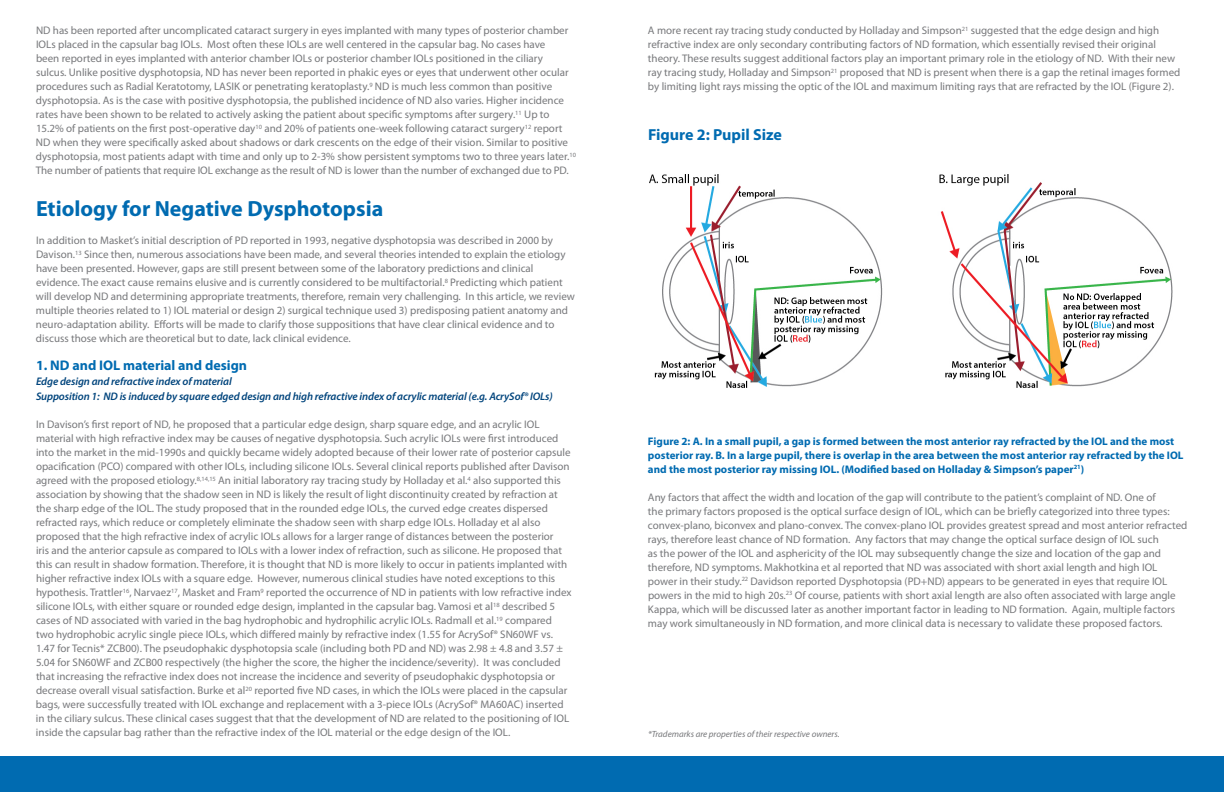
<style>
.page{position:relative;width:1224px;height:792px;background:#fff}
.page>*{position:absolute;margin:0;border:0;box-sizing:border-box;transform-origin:0 0}
.t1{font:700 22px "Myriad Pro";color:#006bb1}
.t2{font:700 16px "Myriad Pro";color:#006bb1}
.t3{font:700 14px "Myriad Pro";color:#006bb1}
.t4{font:11px/14px "Myriad Pro";color:#77787b}
.t5{font:700 11px/14px "Myriad Pro";color:#006bb1}
.t6{font:italic 600 11px/15px "Myriad Pro";letter-spacing:-.01em;color:#00447c}
.t7{font:italic 9px "Myriad Pro";color:#77787b}
</style>
<div class="page">
<div style="left:0;top:756px;width:1224px;height:36px;background:#006bb1"></div>
<img style="left:649px;top:174px;width:524px;height:214px">
<p class="t4" style="left:36px;top:23px;width:542px">ND has been reported after uncomplicated cataract surgery in eyes implanted with many types of posterior chamber IOLs placed in the capsular bag IOLs. Most often these IOLs are well centered in the capsular bag. No cases have<br>been reported in eyes implanted with anterior chamber IOLs or posterior chamber IOLs positioned in the ciliary sulcus. Unlike positive dysphotopsia, ND has never been reported in phakic eyes or eyes that underwent other ocular procedures such as Radial Keratotomy, LASIK or penetrating keratoplasty.<sup>9</sup> ND is much less common than positive dysphotopsia. As is the case with positive dysphotopsia, the published incidence of ND also varies. Higher incidence rates have been shown to be related to actively asking the patient about specific symptoms after surgery.<sup>11</sup> Up to 15.2% of patients on the first post-operative day<sup>10</sup> and 20% of patients one-week following cataract surgery<sup>12</sup> report ND when they were specifically asked about shadows or dark crescents on the edge of their vision. Similar to positive dysphotopsia, most patients adapt with time and only up to 2-3% show persistent symptoms two to three years later.<sup>10<br></sup>The number of patients that require IOL exchange as the result of ND is lower than the number of exchanged due to PD.</p>
<h1 class="t1" style="left:36px;top:194px;width:349px">Etiology for Negative Dysphotopsia</h1>
<p class="t4" style="left:36px;top:233px;width:540px">In addition to Masket’s initial description of PD reported in 1993, negative dysphotopsia was described in 2000 by Davison.<sup>13</sup> Since then, numerous associations have been made, and several theories intended to explain the etiology have been presented. However, gaps are still present between some of the laboratory predictions and clinical evidence. The exact cause remains elusive and is currently considered to be multifactorial.<sup>8</sup> Predicting which patient will develop ND and determining appropriate treatments, therefore, remain very challenging. In this article, we review multiple theories related to 1) IOL material or design 2) surgical technique used 3) predisposing patient anatomy and neuro-adaptation ability. Efforts will be made to clarify those suppositions that have clear clinical evidence and to discuss those which are theoretical but to date, lack clinical evidence.</p>
<p class="t3" style="left:36px;top:356px;width:213px">1. ND and IOL material and design</p>
<p class="t6" style="left:36px;top:374px;width:518px">Edge design and refractive index of material<br>Supposition 1: ND is induced by square edged design and high refractive index of acrylic material (e.g. AcrySof® IOLs)</p>
<p class="t4" style="left:36px;top:417px;width:537px">In Davison’s first report of ND, he proposed that a particular edge design, sharp square edge, and an acrylic IOL material with high refractive index may be causes of negative dysphotopsia. Such acrylic IOLs were first introduced into the market in the mid-1990s and quickly became widely adopted because of their lower rate of posterior capsule opacification (PCO) compared with other IOLs, including silicone IOLs. Several clinical reports published after Davison agreed with the proposed etiology.<sup>8,14,15</sup> An initial laboratory ray tracing study by Holladay et al.<sup>4</sup> also supported this association by showing that the shadow seen in ND is likely the result of light discontinuity created by refraction at the sharp edge of the IOL. The study proposed that in the rounded edge IOLs, the curved edge creates dispersed refracted rays, which reduce or completely eliminate the shadow seen with sharp edge IOLs. Holladay et al also proposed that the high refractive index of acrylic IOLs allows for a larger range of distances between the posterior<br>iris and the anterior capsule as compared to IOLs with a lower index of refraction, such as silicone. He proposed that this can result in shadow formation. Therefore, it is thought that ND is more likely to occur in patients implanted with higher refractive index IOLs with a square edge. However, numerous clinical studies have noted exceptions to this hypothesis. Trattler<sup>16</sup>, Narvaez<sup>17</sup>, Masket and Fram<sup>9</sup> reported the occurrence of ND in patients with low refractive index silicone IOLs, with either square or rounded edge design, implanted in the capsular bag. Vamosi et al<sup>18</sup> described 5 cases of ND associated with varied in the bag hydrophobic and hydrophilic acrylic IOLs. Radmall et al.<sup>19</sup> compared two hydrophobic acrylic single piece IOLs, which differed mainly by refractive index (1.55 for AcrySof® SN60WF vs.<br>1.47 for Tecnis* ZCB00). The pseudophakic dysphotopsia scale (including both PD and ND) was 2.98 ± 4.8 and 3.57 ± 5.04 for SN60WF and ZCB00 respectively (the higher the score, the higher the incidence/severity). It was concluded that increasing the refractive index does not increase the incidence and severity of pseudophakic dysphotopsia or decrease overall visual satisfaction. Burke et al<sup>20</sup> reported five ND cases, in which the IOLs were placed in the capsular bags, were successfully treated with IOL exchange and replacement with a 3-piece IOLs (AcrySof® MA60AC) inserted in the ciliary sulcus. These clinical cases suggest that that the development of ND are related to the positioning of IOL inside the capsular bag rather than the refractive index of the IOL material or the edge design of the IOL.</p>
<p class="t4" style="left:648px;top:23px;width:534px">A more recent ray tracing study conducted by Holladay and Simpson<sup>21</sup> suggested that the edge design and high refractive index are only secondary contributing factors of ND formation, which essentially revised their original theory. These results suggest additional factors play an important primary role in the etiology of ND. With their new ray tracing study, Holladay and Simpson<sup>21</sup> proposed that ND is present when there is a gap the retinal images formed by limiting light rays missing the optic of the IOL and maximum limiting rays that are refracted by the IOL (Figure 2).</p>
<h2 class="t2" style="left:648px;top:124px;width:135px">Figure 2: Pupil Size</h2>
<p class="t5" style="left:648px;top:434px;width:537px">Figure 2: A. In a small pupil, a gap is formed between the most anterior ray refracted by the IOL and the most posterior ray. B. In a large pupil, there is overlap in the area between the most anterior ray refracted by the IOL and the most posterior ray missing IOL. (Modified based on Holladay &amp; Simpson’s paper<sup>21</sup>)</p>
<p class="t4" style="left:648px;top:490px;width:541px">Any factors that affect the width and location of the gap will contribute to the patient’s complaint of ND. One of<br>the primary factors proposed is the optical surface design of IOL, which can be briefly categorized into three types: convex-plano, biconvex and plano-convex. The convex-plano IOL provides greatest spread and most anterior refracted rays, therefore least chance of ND formation. Any factors that may change the optical surface design of IOL such<br>as the power of the IOL and asphericity of the IOL may subsequently change the size and location of the gap and therefore, ND symptoms. Makhotkina et al reported that ND was associated with short axial length and high IOL power in their study.<sup>22</sup> Davidson reported Dysphotopsia (PD+ND) appears to be generated in eyes that require IOL powers in the mid to high 20s.<sup>23</sup> Of course, patients with short axial length are also often associated with large angle Kappa, which will be discussed later as another important factor in leading to ND formation. Again, multiple factors may work simultaneously in ND formation, and more clinical data is necessary to validate these proposed factors.</p>
<p class="t7" style="left:648px;top:728px;width:193px">*Trademarks are properties of their respective owners.</p>
</div>
